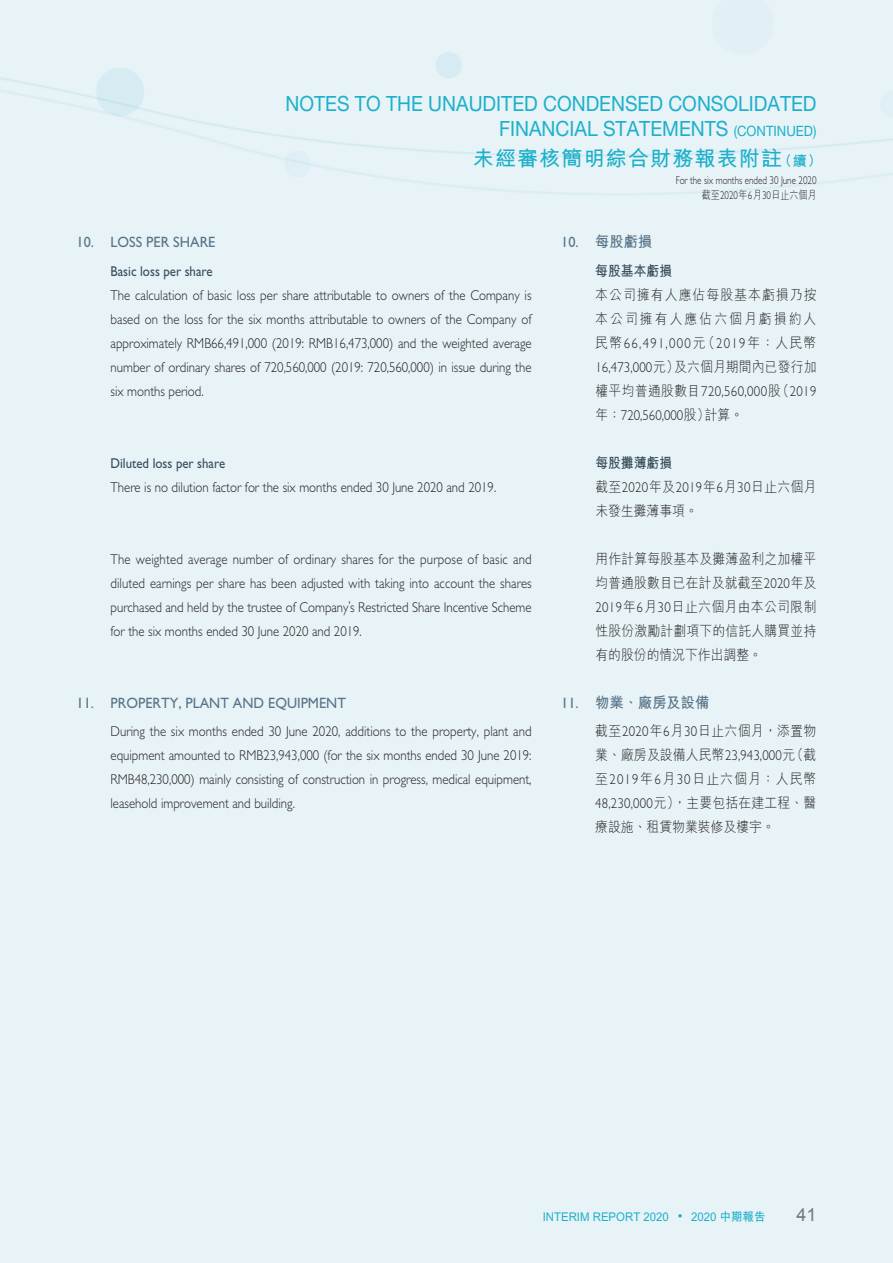
<style>
.page{position:relative;width:893px;height:1263px;background:#fff}
.page>*{position:absolute;margin:0;border:0;box-sizing:border-box;transform-origin:0 0}
.t1{font:21px/25.5px "Helvetica Neue LT Std";color:#1cb0ca;scale:.92 1}
.t2{font:700 21px "M Hei HK";letter-spacing:.055em;color:#1cb0ca}
.t3{font:18px "Arial";color:#76787b}
.t4{font:15px "Gill Sans Std";color:#577488;scale:.95 1}
.t5{font:700 15px "M Hei HK";color:#577488;scale:.95 1}
.t6{font:300 14.25px/24px "Gill Sans Std";color:#231f20;text-align:justify;scale:.9 1}
.t7{font:300 14.25px/24px "M Hei HK";letter-spacing:.015em;color:#231f20;text-align:justify;scale:.9 1}
.t8{font:300 14.25px/24px "Gill Sans Std";letter-spacing:.03em;color:#231f20;scale:.9 1}
.t9{font:14.25px "Gill Sans Std";color:#374c5c;scale:.9 1}
.t10{font:300 14.25px/24px "M Hei HK";letter-spacing:.085em;color:#231f20;scale:.9 1}
.t11{font:300 14.25px "Gill Sans Std";letter-spacing:.095em;color:#231f20;scale:.9 1}
.t12{font:700 14.25px "M Hei HK";color:#374c5c;scale:.9 1}
.t13{font:14.25px "Helvetica Neue LT Std";color:#1cb0ca;scale:.92 1}
.t14{font:700 12px "M Hei HK";color:#1cb0ca;scale:.95 1}
.t15{font:300 11.25px "Gill Sans Std";color:#231f20;scale:.8 1}
.t16{font:300 11.25px "M Hei HK";color:#231f20;scale:.8 1}
.s1{font-size:14.25px}
.s2{font-family:"Gill Sans Std"}
.s3{font-family:"Gill Sans Std";font-weight:400}
.s4{font-family:"M Hei HK"}
.s5{font-weight:700;color:#374c5c}
</style>
<div class="page">
<svg style="left:678px;top:1214px;width:4px;height:3px"></svg>
<h1 class="t1" style="left:499px;top:90px;width:347px;text-indent:-214px">NOTES TO THE UNAUDITED CONDENSED CONSOLIDATED<br>FINANCIAL STATEMENTS <span class="s1">(CONTINUED</span></h1>
<p class="t13" style="left:813px;top:123px;width:5px">)</p>
<h1 class="t2" style="left:473px;top:143px;width:351px">未經審核簡明綜合財務報表附註<span class="s1">（續）</span></h1>
<p class="t15" style="left:676px;top:174px;width:177px">For the six months ended 30 June 2020</p>
<p class="t16" style="left:702px;top:190px;width:145px">截至<span class="s2">2020</span>年<span class="s2">6</span>月<span class="s2">30</span>日止六個月</p>
<p class="t4" style="left:77px;top:234px;width:148px">10. LOSS PER SHARE</p>
<p class="t9" style="left:111px;top:263px;width:115px">Basic loss per share</p>
<p class="t6" style="left:111px;top:283px;width:469px">The calculation of basic loss per share attributable to owners of the Company is based on the loss for the six months attributable to owners of the Company of approximately RMB66,491,000 (2019: RMB16,473,000) and the weighted average number of ordinary shares of 720,560,000 (2019: 720,560,000) in issue during the six months period.</p>
<p class="t9" style="left:111px;top:455px;width:129px">Diluted loss per share</p>
<p class="t6" style="left:111px;top:475px;width:430px">There is no dilution factor for the six months ended 30 June 2020 and 2019.</p>
<p class="t6" style="left:111px;top:547px;width:469px">The weighted average number of ordinary shares for the purpose of basic and diluted earnings per share has been adjusted with taking into account the shares purchased and held by the trustee of Company’s Restricted Share Incentive Scheme for the six months ended 30 June 2020 and 2019.</p>
<p class="t4" style="left:77px;top:694px;width:285px">11. PROPERTY, PLANT AND EQUIPMENT</p>
<p class="t6" style="left:111px;top:719px;width:469px">During the six months ended 30 June 2020, additions to the property, plant and equipment amounted to RMB23,943,000 (for the six months ended 30 June 2019:<br>RMB48,230,000) mainly consisting of construction in progress, medical equipment, leasehold improvement and building.</p>
<p class="t5" style="left:561px;top:231px;width:97px"><span class="s3">10.</span> 每股虧損</p>
<p class="t12" style="left:595px;top:260px;width:87px">每股基本虧損</p>
<p class="t10" style="left:595px;top:282px;width:247px">本公司擁有人應佔每股基本虧損乃按本公司擁有人應佔六個月虧損約人</p>
<p class="t11" style="left:595px;top:335px;width:247px"><span class="s4">民幣</span>66,491,000<span class="s4">元（</span>2019<span class="s4">年：人民幣</span></p>
<p class="t7" style="left:595px;top:354px;width:247px"><span class="s2">16,473,000</span>元）及六個月期間內已發行加</p>
<p class="t8" style="left:595px;top:379px;width:247px"><span class="s4">權平均普通股數目</span>720,560,000<span class="s4">股（</span>2019<span class="s4">年：</span>720,560,000<span class="s4">股）計算。</span></p>
<p class="t7" style="left:595px;top:450px;width:247px;text-align:left"><span class="s5">每股攤薄虧損<br></span>截至<span class="s2">2020</span>年及<span class="s2">2019</span>年<span class="s2">6</span>月<span class="s2">30</span>日止六個月未發生攤薄事項。</p>
<p class="t7" style="left:595px;top:546px;width:247px">用作計算每股基本及攤薄盈利之加權平均普通股數目已在計及就截至<span class="s2">2020</span>年及<span class="s2">2019</span>年<span class="s2">6</span>月<span class="s2">30</span>日止六個月由本公司限制性股份激勵計劃項下的信託人購買並持有的股份的情況下作出調整。</p>
<p class="t5" style="left:561px;top:691px;width:157px"><span class="s3">11.</span> 物業、廠房及設備</p>
<p class="t7" style="left:595px;top:718px;width:247px">截至<span class="s2">2020</span>年<span class="s2">6</span>月<span class="s2">30</span>日止六個月，添置物業、廠房及設備人民幣<span class="s2">23,943,000</span>元（截至<span class="s2">2019</span>年<span class="s2">6</span>月<span class="s2">30</span>日止六個月：人民幣<span class="s2">48,230,000</span>元），主要包括在建工程、醫療設施、租賃物業裝修及樓宇。</p>
<p class="t14" style="left:543px;top:1207px;width:8px">INTERIM</p>
<p class="t14" style="left:593px;top:1207px;width:10px">REPORT</p>
<p class="t14" style="left:643px;top:1207px;width:28px">2020</p>
<p class="t14" style="left:691px;top:1207px;width:80px">2020 中期報告</p>
<p class="t3" style="left:796px;top:1203px;width:22px">41</p>
</div>
